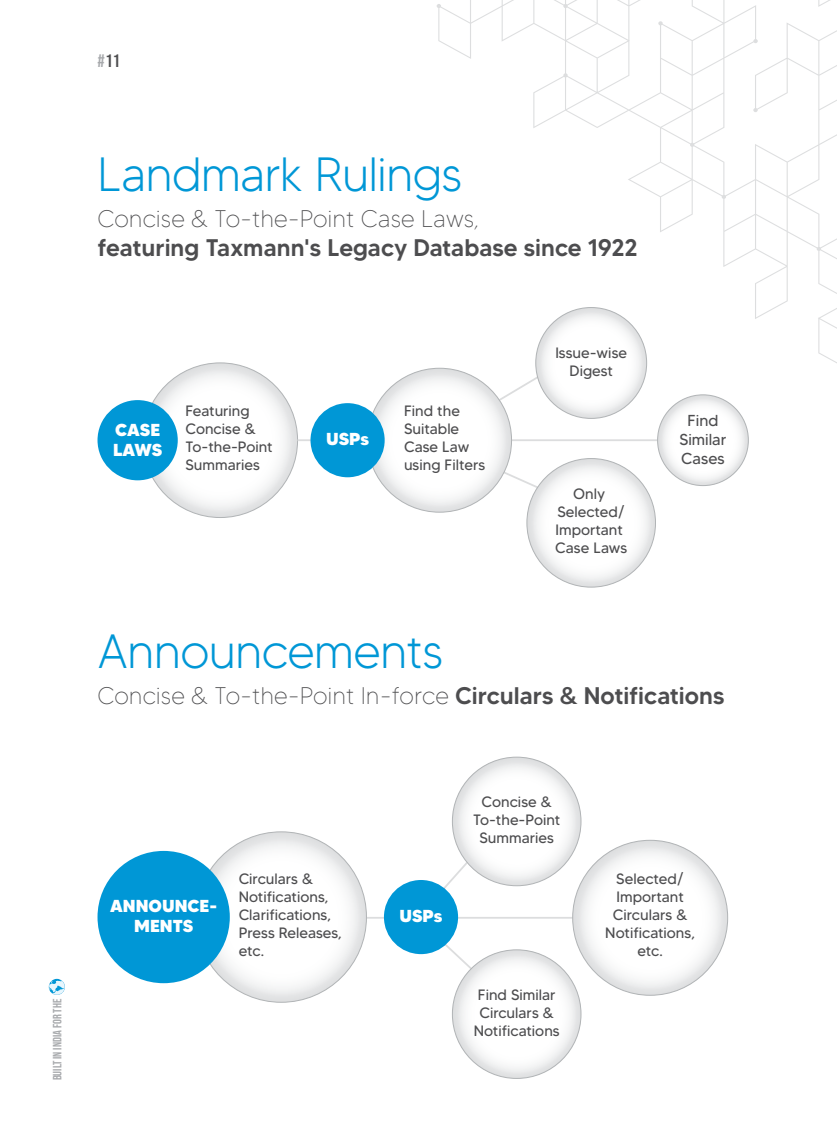
<style>
.page{position:relative;width:837px;height:1134px;background:#fff}
.page>*{position:absolute;margin:0;border:0;box-sizing:border-box;transform-origin:0 0}
.t1{font:300 48px "MADETOMMY";letter-spacing:-.02em;color:#0097d6}
.t2{font:100 24px "MADETOMMY";color:#4d4d4f}
.t3{font:500 24px "MADETOMMY";color:#4d4d4f}
.t4{font:18px "Bebas Neue";color:#4d4d4f}
.t5{font:800 17.25px/20.2px "MADETOMMY";color:#fff}
.t6{font:15.9px/19px "MADETOMMY";color:#4d4d4f;text-align:center}
.t7{font:15px/18px "MADETOMMY";color:#4d4d4f;text-align:center}
.t8{font:12px "Bebas Neue";color:#a7a9ac}
.s1{color:#a7a9ac}
.s2{font-weight:500}
</style>
<div class="page">
<svg style="left:49px;top:979px;width:16px;height:16px"></svg>
<svg style="left:143px;top:363px;width:155px;height:155px"></svg>
<div style="left:98px;top:400px;width:80px;height:80px;background:#0097d6;border-radius:50%"></div>
<hr style="left:298px;top:439px;width:134px;height:2px;background:#dcddde">
<hr style="left:473px;top:439px;width:212px;height:2px;background:#dcddde">
<svg style="left:429px;top:368px;width:128px;height:129px"></svg>
<svg style="left:368px;top:368px;width:144px;height:144px"></svg>
<div style="left:311px;top:403px;width:74px;height:74px;background:#0097d6;border-radius:50%"></div>
<svg style="left:536px;top:308px;width:111px;height:110px"></svg>
<svg style="left:527px;top:459px;width:129px;height:128px"></svg>
<svg style="left:658px;top:395px;width:90px;height:91px"></svg>
<hr style="left:355px;top:917px;width:255px;height:2px;background:#dcddde">
<svg style="left:414px;top:850px;width:70px;height:132px"></svg>
<div style="left:384px;top:880px;width:74px;height:74px;background:#0097d6;border-radius:50%"></div>
<svg style="left:196px;top:832px;width:170px;height:170px"></svg>
<div style="left:98px;top:851px;width:132px;height:132px;background:#0097d6;border-radius:50%"></div>
<svg style="left:452px;top:950px;width:129px;height:128px"></svg>
<svg style="left:452px;top:757px;width:129px;height:129px"></svg>
<svg style="left:573px;top:840px;width:155px;height:155px"></svg>
<svg style="left:437px;top:0;width:400px;height:372px"></svg>
<p class="t4" style="left:97px;top:51px;width:24px"><span class="s1">#</span>11</p>
<h1 class="t1" style="left:98px;top:145px;width:366px">Landmark Rulings</h1>
<h2 class="t2" style="left:98px;top:204px;width:383px">Concise &amp; To-the-Point Case Laws,</h2>
<h2 class="t3" style="left:98px;top:233px;width:542px">featuring Taxmann's Legacy Database since 1922</h2>
<p class="t5" style="left:113px;top:420px;width:51px">CASE<br>LAWS</p>
<p class="t7" style="left:185px;top:402px;width:89px;text-align:left">Featuring<br>Concise &amp;<br>To-the-Point<br>Summaries</p>
<p class="t5" style="left:326px;top:429px;width:44px">USPs</p>
<p class="t7" style="left:404px;top:402px;width:83px;text-align:left">Find the<br>Suitable<br>Case Law using Filters</p>
<p class="t7" style="left:555px;top:344px;width:73px">Issue-wise<br>Digest</p>
<p class="t7" style="left:555px;top:485px;width:73px">Only<br>Selected/<br>Important<br>Case Laws</p>
<p class="t6" style="left:679px;top:411px;width:49px">Find<br>Similar<br>Cases</p>
<h1 class="t1" style="left:98px;top:622px;width:347px">Announcements</h1>
<h2 class="t2" style="left:98px;top:681px;width:628px">Concise &amp; To-the-Point In-force <span class="s2">Circulars &amp; Notifications</span></h2>
<p class="t8" style="left:50px;top:1080px;width:83px;rotate:-90deg">Built in India for the</p>
<p class="t5" style="left:110px;top:896px;width:108px;text-align:center">ANNOUNCE-<br>MENTS</p>
<p class="t7" style="left:239px;top:869px;width:105px;text-align:left">Circulars &amp;<br>Notifications,<br>Clarifications,<br>Press Releases, etc.</p>
<p class="t5" style="left:400px;top:906px;width:44px">USPs</p>
<p class="t7" style="left:473px;top:793px;width:89px">Concise &amp;<br>To-the-Point<br>Summaries</p>
<p class="t7" style="left:474px;top:985px;width:88px">Find Similar<br>Circulars &amp;<br>Notifications</p>
<p class="t7" style="left:605px;top:870px;width:91px">Selected/<br>Important<br>Circulars &amp;<br>Notifications, etc.</p>
</div>
